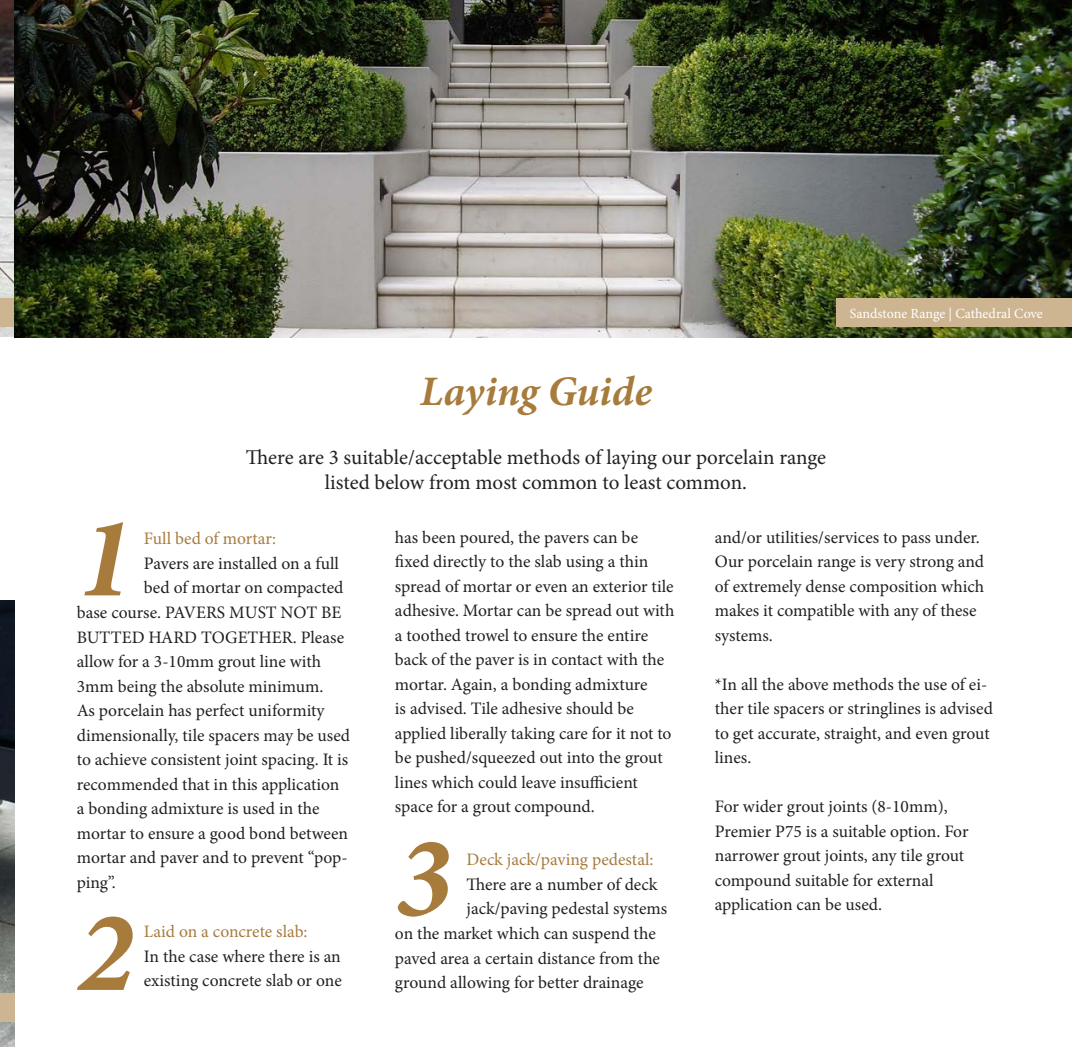
<style>
.page{position:relative;width:1072px;height:1047px;background:#fff}
.page>*{position:absolute;margin:0;border:0;box-sizing:border-box;transform-origin:0 0}
.t1{font:italic 700 115.5px "Minion Pro";color:#a77b3c}
.t2{font:italic 700 42px "Minion Pro";letter-spacing:-.005em;color:#a77b3c}
.t3{font:21px/24.5px "Minion Pro";letter-spacing:-.005em;color:#231f20;text-align:center}
.t4{font:17.5px/24.5px "Minion Pro";color:#231f20}
.t5{font:17.5px "Minion Pro";color:#a77b3e}
.t6{font:14px "Minion Pro";letter-spacing:-.005em;color:#fff}
</style>
<div class="page">
<img style="left:0;top:600px;width:15px;height:447px">
<img style="left:0;top:0;width:1071px;height:337px">
<div style="left:0;top:298px;width:15px;height:28px;background:#ceb591"></div>
<div style="left:0;top:993px;width:15px;height:28px;background:#ceb591"></div>
<div style="left:836px;top:299px;width:235px;height:28px;background:#ceb591"></div>
<p class="t2" style="left:420px;top:362px;width:233px">Laying Guide</p>
<p class="t3" style="left:246px;top:445px;width:581px">There are 3 suitable/acceptable methods of laying our porcelain range listed below from most common to least common.</p>
<p class="t6" style="left:850px;top:304px;width:194px">Sandstone Range | Cathedral Cove</p>
<p class="t1" style="left:77px;top:476px;width:59px">1</p>
<p class="t5" style="left:144px;top:527px;width:134px">Full bed of mortar:</p>
<p class="t4" style="left:144px;top:551px;width:201px">Pavers are installed on a full bed of mortar on compacted</p>
<p class="t4" style="left:77px;top:600px;width:275px">base course. PAVERS MUST NOT BE<br>BUTTED HARD TOGETHER. Please allow for a 3-10mm grout line with<br>3mm being the absolute minimum.<br>As porcelain has perfect uniformity dimensionally, tile spacers may be used to achieve consistent joint spacing. It is recommended that in this application a bonding admixture is used in the mortar to ensure a good bond between mortar and paver and to prevent “pop&shy;ping”.</p>
<p class="t5" style="left:144px;top:920px;width:165px">Laid on a concrete slab:</p>
<p class="t4" style="left:144px;top:944px;width:199px">In the case where there is an existing concrete slab or one</p>
<p class="t1" style="left:77px;top:870px;width:59px">2</p>
<p class="t4" style="left:395px;top:525px;width:281px">has been poured, the pavers can be fixed directly to the slab using a thin spread of mortar or even an exterior tile adhesive. Mortar can be spread out with a toothed trowel to ensure the entire back of the paver is in contact with the mortar. Again, a bonding admixture<br>is advised. Tile adhesive should be applied liberally taking care for it not to be pushed/squeezed out into the grout lines which could leave insufficient space for a grout compound.</p>
<p class="t1" style="left:395px;top:796px;width:59px">3</p>
<p class="t5" style="left:466px;top:848px;width:188px">Deck jack/paving pedestal:</p>
<p class="t4" style="left:466px;top:872px;width:192px">There are a number of deck</p>
<p class="t4" style="left:466px;top:896px;width:202px">jack/paving pedestal systems</p>
<p class="t4" style="left:395px;top:921px;width:262px">on the market which can suspend the</p>
<p class="t4" style="left:395px;top:946px;width:266px">paved area a certain distance from the</p>
<p class="t4" style="left:395px;top:970px;width:250px">ground allowing for better drainage</p>
<p class="t4" style="left:715px;top:525px;width:271px">and/or utilities/services to pass under.<br>Our porcelain range is very strong and of extremely dense composition which makes it compatible with any of these systems.</p>
<p class="t4" style="left:715px;top:672px;width:279px">*In all the above methods the use of ei&shy;ther tile spacers or stringlines is advised to get accurate, straight, and even grout lines.</p>
<p class="t4" style="left:715px;top:794px;width:255px">For wider grout joints (8-10mm), Premier P75 is a suitable option. For narrower grout joints, any tile grout compound suitable for external</p>
<p class="t4" style="left:715px;top:892px;width:169px">application can be used.</p>
</div>
